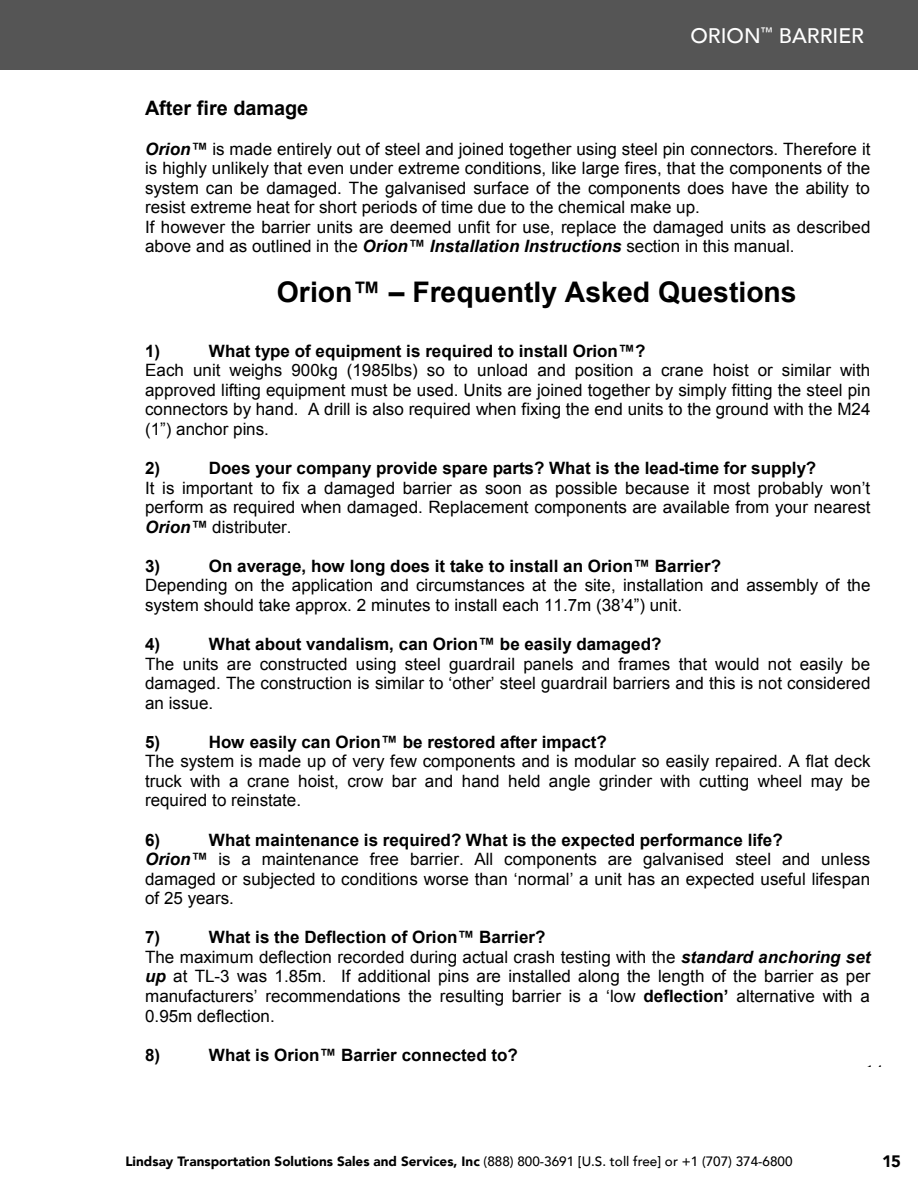
<style>
.page{position:relative;width:918px;height:1188px;background:#fff}
.page>*{position:absolute;margin:0;border:0;box-sizing:border-box;transform-origin:0 0}
.t1{font:700 28.35px "Arial";color:#000}
.t2{font:500 21px "Avenir LT";color:#fff}
.t3{font:700 19.95px "Arial";color:#000}
.t4{font:16.95px/19.5px "Arial";color:#000}
.t5{font:700 16.95px "Arial";color:#000}
.t6{font:16.95px "Times New Roman";color:#000}
.t7{font:900 16.5px "Avenir LT";color:#000}
.t8{font:900 13.5px "Avenir LT";color:#000}
.s1{font-weight:700;font-style:italic}
.s2{font-weight:700}
.s3{font-weight:500}
</style>
<div class="page">
<div style="left:0;top:0;width:918px;height:70px;background:#555"></div>
<p class="t2" style="left:690px;top:23px;width:175px">ORION<sup>™</sup> BARRIER</p>
<p class="t3" style="left:145px;top:95px;width:165px">After fire damage</p>
<p class="t4" style="left:145px;top:139px;width:727px"><span class="s1">Orion™</span> is made entirely out of steel and joined together using steel pin connectors. Therefore it is highly unlikely that even under extreme conditions, like large fires, that the components of the system can be damaged. The galvanised surface of the components does have the ability to resist extreme heat for short periods of time due to the chemical make up.<br>If however the barrier units are deemed unfit for use, replace the damaged units as described above and as outlined in the <span class="s1">Orion™ Installation Instructions</span> section in this manual.</p>
<h1 class="t1" style="left:277px;top:273px;width:521px">Orion™ – Frequently Asked Questions</h1>
<p class="t5" style="left:145px;top:339px;width:17px">1)</p>
<p class="t5" style="left:209px;top:339px;width:438px">What type of equipment is required to install Orion™?</p>
<p class="t4" style="left:145px;top:361px;width:727px;text-align:justify">Each unit weighs 900kg (1985lbs) so to unload and position a crane hoist or similar with approved lifting equipment must be used. Units are joined together by simply fitting the steel pin connectors by hand. A drill is also required when fixing the end units to the ground with the M24 (1”) anchor pins.</p>
<p class="t5" style="left:145px;top:457px;width:17px">2)</p>
<p class="t5" style="left:209px;top:457px;width:609px">Does your company provide spare parts? What is the lead-time for supply?</p>
<p class="t4" style="left:145px;top:478px;width:727px;text-align:justify">It is important to fix a damaged barrier as soon as possible because it most probably won’t perform as required when damaged. Replacement components are available from your nearest <span class="s1">Orion™</span> distributer.</p>
<p class="t5" style="left:145px;top:555px;width:17px">3)</p>
<p class="t5" style="left:209px;top:555px;width:514px">On average, how long does it take to install an Orion™ Barrier?</p>
<p class="t4" style="left:145px;top:576px;width:727px">Depending on the application and circumstances at the site, installation and assembly of the system should take approx. 2 minutes to install each 11.7m (38’4”) unit.</p>
<p class="t5" style="left:145px;top:633px;width:17px">4)</p>
<p class="t5" style="left:209px;top:633px;width:454px">What about vandalism, can Orion™ be easily damaged?</p>
<p class="t4" style="left:145px;top:654px;width:727px;text-align:justify">The units are constructed using steel guardrail panels and frames that would not easily be damaged. The construction is similar to ‘other’ steel guardrail barriers and this is not considered an issue.</p>
<p class="t5" style="left:145px;top:731px;width:17px">5)</p>
<p class="t5" style="left:209px;top:731px;width:400px">How easily can Orion™ be restored after impact?</p>
<p class="t4" style="left:145px;top:752px;width:727px;text-align:justify">The system is made up of very few components and is modular so easily repaired. A flat deck truck with a crane hoist, crow bar and hand held angle grinder with cutting wheel may be required to reinstate.</p>
<p class="t5" style="left:145px;top:828px;width:17px">6)</p>
<p class="t4" style="left:145px;top:830px;width:727px;text-indent:64px"><span class="s2">What maintenance is required? What is the expected performance life?<br></span><span class="s1">Orion™</span> is a maintenance free barrier. All components are galvanised steel and unless damaged or subjected to conditions worse than ‘normal’ a unit has an expected useful lifespan of 25 years.</p>
<p class="t5" style="left:145px;top:926px;width:17px">7)</p>
<p class="t4" style="left:145px;top:928px;width:727px;text-indent:64px"><span class="s2">What is the Deflection of Orion™ Barrier?<br></span>The maximum deflection recorded during actual crash testing with the <span class="s1">standard anchoring set up</span> at TL-3 was 1.85m. If additional pins are installed along the length of the barrier as per manufacturers’ recommendations the resulting barrier is a ‘low <span class="s2">deflection’</span> alternative with a 0.95m deflection.</p>
<p class="t5" style="left:145px;top:1043px;width:17px">8)</p>
<p class="t5" style="left:209px;top:1043px;width:311px">What is Orion™ Barrier connected to?</p>
<p class="t6" style="left:866px;top:1060px;width:19px">14</p>
<p class="t8" style="left:125px;top:1153px;width:669px">Lindsay Transportation Solutions Sales and Services, Inc <span class="s3">(888) 800-3691 [U.S. toll free] or +1 (707) 374-6800</span></p>
<p class="t7" style="left:882px;top:1152px;width:20px">15</p>
</div>
